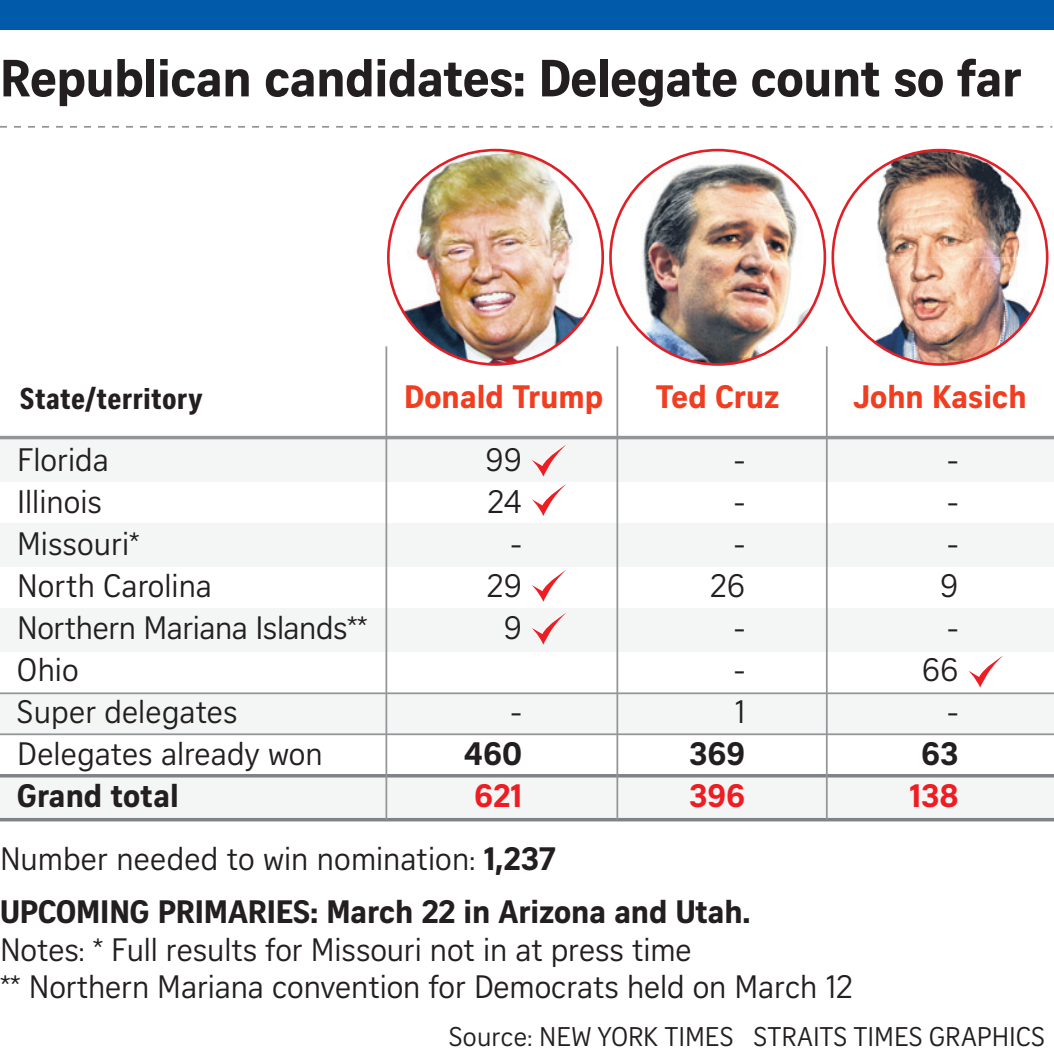
<style>
.page{position:relative;width:1054px;height:1052px;background:#fff}
.page>*{position:absolute;margin:0;border:0;box-sizing:border-box;transform-origin:0 0}
.t1{font:700 50.75px "Curator Serp Text";letter-spacing:-.01em;color:#231f20}
.t2{font:31.5px/42px "Curator Serp Text";letter-spacing:-.005em;color:#231f20;text-align:right}
.t3{font:700 31.5px/52.5px "Curator Serp Text";letter-spacing:-.005em;color:#231f20}
.t4{font:700 31.5px "Curator Serp Text";letter-spacing:.005em;color:#ef3e22}
.t5{font:700 31.5px "Curator Serp Text";color:#ee1d23}
.t6{font:29.05px "Curator Head Cond ST Bold";letter-spacing:.005em;color:#231f20;scale:1.08 1}
.t7{font:26.25px "Curator Serp Text";letter-spacing:.01em;color:#231f20}
.s1{font-weight:400}
</style>
<div class="page">
<div style="left:0;top:693px;width:1054px;height:41px;background:#f3f6f4"></div>
<div style="left:0;top:775px;width:1054px;height:44px;background:#f3f6f4"></div>
<div style="left:0;top:0;width:1054px;height:30px;background:#015aaa"></div>
<svg style="left:0;top:126px;width:1052px;height:2px"></svg>
<img style="left:388px;top:150px;width:215px;height:214px">
<svg style="left:610px;top:150px;width:215px;height:214px"></svg>
<img style="left:626px;top:150px;width:199px;height:171px">
<img style="left:610px;top:201px;width:134px;height:163px">
<svg style="left:833px;top:150px;width:214px;height:214px"></svg>
<img style="left:848px;top:150px;width:199px;height:107px">
<img style="left:848px;top:257px;width:81px;height:105px">
<img style="left:947px;top:257px;width:100px;height:107px">
<div style="left:0;top:438px;width:1054px;height:44px;background:#f3f6f4"></div>
<div style="left:0;top:523px;width:1054px;height:44px;background:#f3f6f4"></div>
<div style="left:0;top:608px;width:1054px;height:44px;background:#f3f6f4"></div>
<hr style="left:0;top:436px;width:1054px;height:3px;background:#939598">
<hr style="left:0;top:818px;width:1054px;height:3px;background:#808285">
<hr style="left:0;top:692px;width:1054px;height:2px;background:#939598">
<hr style="left:0;top:774px;width:1054px;height:3px;background:#808285">
<hr style="left:385px;top:346px;width:2px;height:473px;background:#939598">
<hr style="left:616px;top:346px;width:2px;height:473px;background:#939598">
<hr style="left:826px;top:346px;width:1px;height:473px;background:#939598">
<hr style="left:0;top:733px;width:1054px;height:2px;background:#939598">
<svg style="left:532px;top:445px;width:34px;height:31px"></svg>
<svg style="left:532px;top:484px;width:34px;height:32px"></svg>
<svg style="left:532px;top:570px;width:34px;height:32px"></svg>
<svg style="left:532px;top:613px;width:34px;height:31px"></svg>
<svg style="left:969px;top:656px;width:34px;height:31px"></svg>
<h1 class="t1" style="left:0;top:47px;width:1023px">Republican candidates: Delegate count so far</h1>
<p class="t6" style="left:20px;top:382px;width:171px">State/territory</p>
<p class="t4" style="left:404px;top:378px;width:200px">Donald Trump</p>
<p class="t4" style="left:656px;top:378px;width:125px">Ted Cruz</p>
<p class="t4" style="left:853px;top:378px;width:175px">John Kasich</p>
<p class="t2" style="left:17px;top:439px;width:352px;text-align:left">Florida<br>Illinois<br>Missouri*<br>North Carolina<br>Northern Mariana Islands**<br>Ohio<br>Super delegates<br>Delegates already won</p>
<p class="t3" style="left:17px;top:769px;width:163px">Grand total</p>
<p class="t2" style="left:485px;top:439px;width:38px">99<br>24 -<br>29<br>9</p>
<p class="t2" style="left:510px;top:691px;width:13px">-</p>
<p class="t3" style="left:464px;top:727px;width:60px">460</p>
<p class="t5" style="left:474px;top:776px;width:49px">621</p>
<p class="t2" style="left:710px;top:439px;width:36px">-<br>-<br>-<br>26 -<br>-<br>1</p>
<p class="t3" style="left:689px;top:727px;width:58px">369</p>
<p class="t5" style="left:689px;top:776px;width:58px">396</p>
<p class="t3" style="left:0;top:832px;width:752px"><span class="s1">Number needed to win nomination:</span> 1,237<br>UPCOMING PRIMARIES: March 22 in Arizona and Utah.</p>
<p class="t2" style="left:0;top:930px;width:854px;line-height:37.8px;text-align:left">Notes: * Full results for Missouri not in at press time<br>** Northern Mariana convention for Democrats held on March 12</p>
<p class="t2" style="left:921px;top:438px;width:38px">-<br>-<br>-<br>9 -<br>66 -</p>
<p class="t3" style="left:921px;top:727px;width:39px">63</p>
<p class="t5" style="left:909px;top:776px;width:51px">138</p>
<p class="t7" style="left:449px;top:1021px;width:597px">Source: NEW YORK TIMES STRAITS TIMES GRAPHICS</p>
</div>
